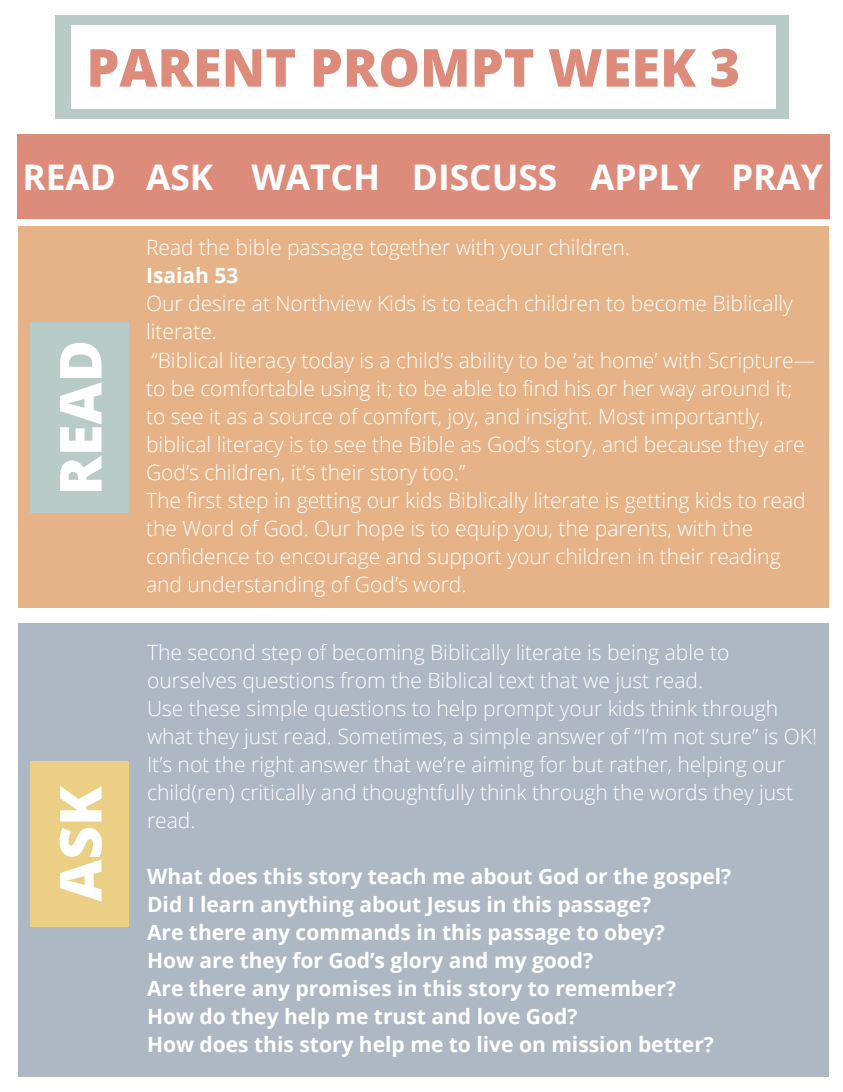
<style>
.page{position:relative;width:843px;height:1092px;background:#fff}
.page>*{position:absolute;margin:0;border:0;box-sizing:border-box;transform-origin:0 0}
.t1{font:800 58.1px "Open Sans";color:#fff}
.t2{font:800 52.5px "Open Sans";color:#dd8b7b}
.t3{font:700 35.35px "Open Sans";color:#fff}
.t4{font:300 21px/28px "Open Sans";color:#fff}
.t5{font:700 21px "Open Sans";color:#fff}
</style>
<div class="page">
<div style="left:18px;top:134px;width:812px;height:85px;background:#dd8b7b"></div>
<div style="left:18px;top:226px;width:810px;height:382px;background:#e5b387"></div>
<div style="left:18px;top:623px;width:810px;height:453px;background:#aeb8c4"></div>
<div style="left:30px;top:761px;width:99px;height:166px;background:#ebcf85"></div>
<div style="left:55px;top:15px;width:734px;height:104px;background:#b9cbc6"></div>
<div style="left:30px;top:323px;width:99px;height:190px;background:#b9cbc6"></div>
<div style="left:71px;top:25px;width:704px;height:84px;background:#fff"></div>
<p class="t2" style="left:86px;top:31px;width:655px">PARENT PROMPT WEEK 3</p>
<p class="t3" style="left:22px;top:152px;width:95px">READ</p>
<p class="t3" style="left:146px;top:152px;width:69px">ASK</p>
<p class="t3" style="left:251px;top:152px;width:130px">WATCH</p>
<p class="t3" style="left:412px;top:152px;width:147px">DISCUSS</p>
<p class="t3" style="left:590px;top:152px;width:112px">APPLY</p>
<p class="t3" style="left:731px;top:152px;width:93px">PRAY</p>
<p class="t1" style="left:39px;top:495px;width:157px;rotate:-90deg">READ</p>
<p class="t1" style="left:39px;top:902px;width:117px;rotate:-90deg">ASK</p>
<p class="t4" style="left:146px;top:233px;width:485px">Read the bible passage together with your children.</p>
<p class="t5" style="left:146px;top:261px;width:94px">Isaiah 53</p>
<p class="t4" style="left:146px;top:289px;width:648px">Our desire at Northview Kids is to teach children to become Biblically literate.</p>
<p class="t4" style="left:146px;top:345px;width:670px">“Biblical literacy today is a child’s ability to be ‘at home’ with Scripture— to be comfortable using it; to be able to find his or her way around it; to see it as a source of comfort, joy, and insight. Most importantly, biblical literacy is to see the Bible as God’s story, and because they are God’s children, it’s their story too.”</p>
<p class="t4" style="left:146px;top:486px;width:661px">The first step in getting our kids Biblically literate is getting kids to read the Word of God. Our hope is to equip you, the parents, with the confidence to encourage and support your children in their reading and understanding of God’s word.</p>
<p class="t4" style="left:147px;top:638px;width:584px">The second step of becoming Biblically literate is being able to ourselves questions from the Biblical text that we just read.</p>
<p class="t4" style="left:147px;top:694px;width:671px">Use these simple questions to help prompt your kids think through what they just read. Sometimes, a simple answer of “I’m not sure” is OK!<br>It’s not the right answer that we’re aiming for but rather, helping our child(ren) critically and thoughtfully think through the words they just read.</p>
<p class="t5" style="left:147px;top:862px;width:586px">What does this story teach me about God or the gospel?</p>
<p class="t5" style="left:147px;top:890px;width:505px">Did I learn anything about Jesus in this passage?</p>
<p class="t5" style="left:147px;top:918px;width:519px">Are there any commands in this passage to obey?</p>
<p class="t5" style="left:147px;top:946px;width:448px">How are they for God’s glory and my good?</p>
<p class="t5" style="left:147px;top:974px;width:530px">Are there any promises in this story to remember?</p>
<p class="t5" style="left:147px;top:1002px;width:432px">How do they help me trust and love God?</p>
<p class="t5" style="left:147px;top:1030px;width:568px">How does this story help me to live on mission better?</p>
</div>
